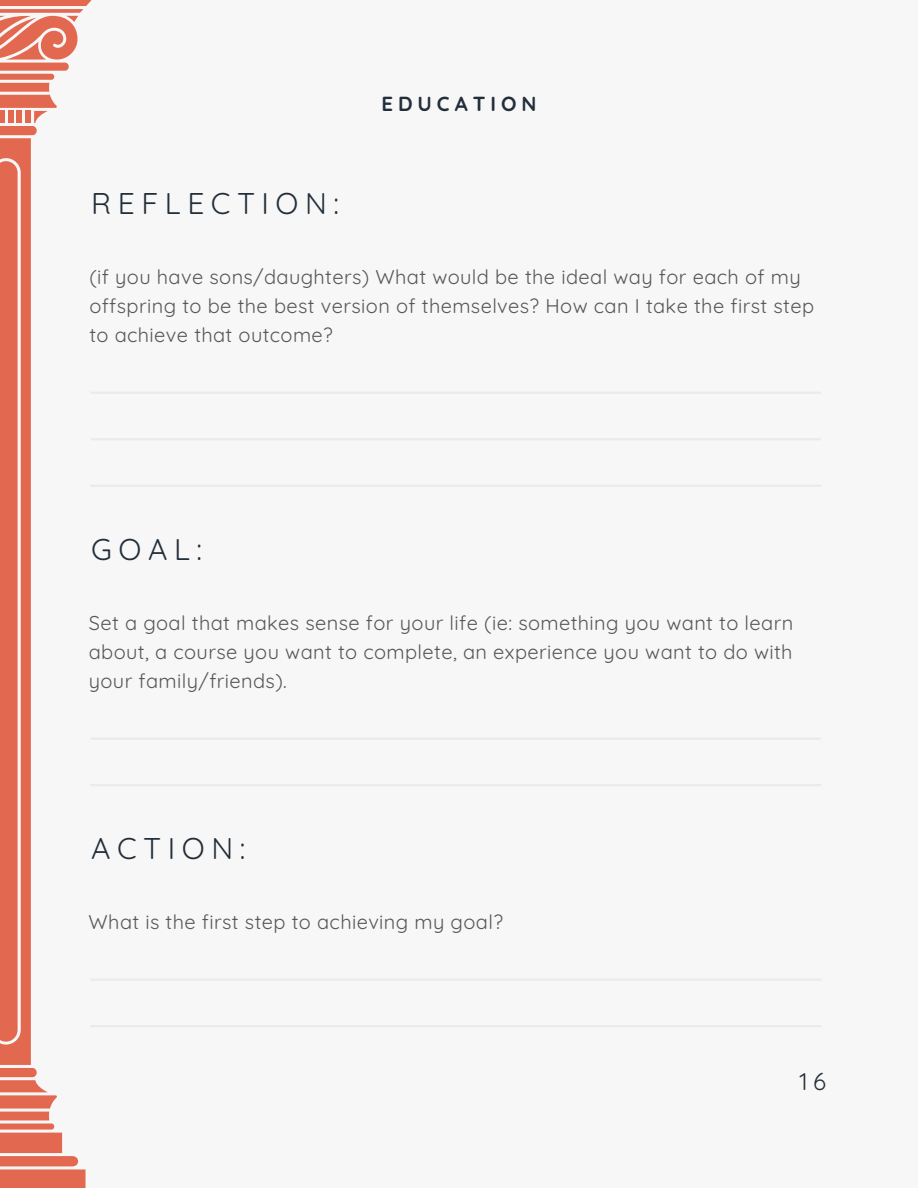
<style>
.page{position:relative;width:918px;height:1188px;background:#f7f7f7}
.page>*{position:absolute;margin:0;border:0;box-sizing:border-box;transform-origin:0 0}
.t1{font:30px "Quicksand";letter-spacing:.215em;color:#222e3a}
.t2{font:24px "Quicksand";color:#222e3a}
.t3{font:700 20.4px "Quicksand";letter-spacing:.245em;color:#222e3a}
.t4{font:19.95px/29.2px "Quicksand";letter-spacing:.02em;color:#575757}
</style>
<div class="page">
<svg style="left:0;top:0;width:92px;height:1188px"></svg>
<hr style="left:90px;top:392px;width:731px;height:2px;background:#ebebeb">
<hr style="left:91px;top:438px;width:730px;height:2px;background:#ebebeb">
<hr style="left:90px;top:485px;width:731px;height:2px;background:#ebebeb">
<hr style="left:90px;top:979px;width:731px;height:2px;background:#ebebeb">
<hr style="left:90px;top:1025px;width:731px;height:2px;background:#ebebeb">
<hr style="left:90px;top:784px;width:731px;height:2px;background:#ebebeb">
<hr style="left:91px;top:738px;width:730px;height:2px;background:#ebebeb">
<h2 class="t1" style="left:91px;top:184px;width:249px">REFLECTION:</h2>
<p class="t3" style="left:381px;top:91px;width:157px">EDUCATION</p>
<p class="t4" style="left:89px;top:262px;width:726px">(if you have sons/daughters) What would be the ideal way for each of my offspring to be the best version of themselves? How can I take the first step to achieve that outcome?</p>
<h1 class="t1" style="left:91px;top:530px;width:112px">GOAL:</h1>
<h1 class="t4" style="left:89px;top:608px;width:706px;text-align:justify">Set a goal that makes sense for your life (ie: something you want to learn about, a course you want to complete, an experience you want to do with your family/friends).</h1>
<p class="t1" style="left:91px;top:829px;width:156px">ACTION:</p>
<p class="t4" style="left:89px;top:907px;width:416px">What is the first step to achieving my goal?</p>
<h1 class="t2" style="left:799px;top:1066px;width:28px">16</h1>
</div>
